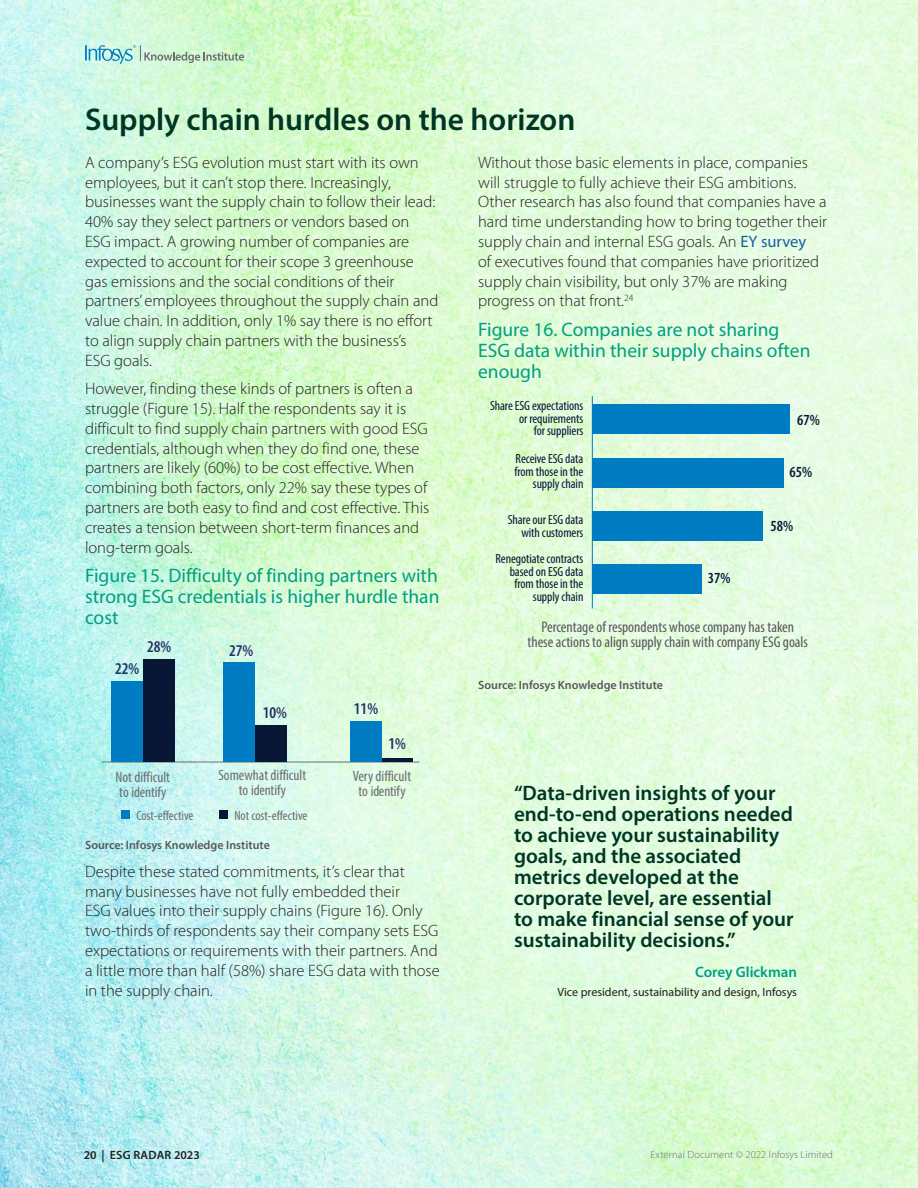
<style>
.page{position:relative;width:918px;height:1188px;background:#fff}
.page>*{position:absolute;margin:0;border:0;box-sizing:border-box;transform-origin:0 0}
.t1{font:600 31.5px "Myriad Pro";color:#003624}
.t2{font:600 21px/21px "Myriad Pro";color:#003624}
.t3{font:19.5px/21px "Myriad Pro";color:#009f81;text-align:justify}
.t4{font:300 16.5px/19.8px "Myriad Pro";color:#231f20}
.t5{font:600 condensed 16.5px "Myriad Pro";color:#242d65}
.t6{font:condensed 15.45px/15.8px "Myriad Pro";color:#57585a;text-align:center}
.t7{font:600 condensed 15.45px "Myriad Pro";color:#081736}
.t8{font:condensed 15px/15px "Myriad Pro";color:#6c6d70;text-align:center}
.t9{font:600 15px "Myriad Pro";color:#009f81}
.t10{font:condensed 13.5px "Myriad Pro";color:#6c6d70}
.t11{font:condensed 13.35px/12.6px "Myriad Pro";letter-spacing:-.005em;color:#081736;text-align:right}
.t12{font:600 12px "Myriad Pro";color:#57585a}
.t13{font:12px "Myriad Pro";color:#231f20}
.t14{font:600 12px "Myriad Pro";letter-spacing:.01em;color:#231f20}
.t15{font:300 10.5px "Myriad Pro";letter-spacing:.01em;color:#6c6d70}
.s1{font-weight:400;color:#175d9e}
</style>
<div class="page">
<img style="left:0;top:0;width:918px;height:1188px">
<svg style="left:85px;top:45px;width:159px;height:19px;background:#b4ddc9"></svg>
<hr style="left:592px;top:396px;width:1px;height:212px;background:#007cc2">
<div style="left:592px;top:564px;width:109px;height:30px;background:#007cc2"></div>
<div style="left:592px;top:511px;width:171px;height:30px;background:#007cc2"></div>
<div style="left:592px;top:458px;width:192px;height:29px;background:#007cc2"></div>
<div style="left:592px;top:404px;width:198px;height:30px;background:#007cc2"></div>
<hr style="left:102px;top:762px;width:317px;height:1px;background:#6c6d70">
<hr style="left:381px;top:758px;width:32px;height:4px;background:#081736">
<div style="left:350px;top:722px;width:32px;height:40px;background:#007cc2"></div>
<div style="left:255px;top:725px;width:32px;height:37px;background:#081736"></div>
<div style="left:224px;top:663px;width:31px;height:99px;background:#007cc2"></div>
<div style="left:143px;top:659px;width:32px;height:103px;background:#081736"></div>
<div style="left:111px;top:681px;width:32px;height:81px;background:#007cc2"></div>
<div style="left:122px;top:811px;width:8px;height:8px;background:#007cc2"></div>
<div style="left:219px;top:811px;width:9px;height:8px;background:#081736"></div>
<h1 class="t1" style="left:85px;top:99px;width:492px">Supply chain hurdles on the horizon</h1>
<p class="t4" style="left:85px;top:153px;width:355px">A company’s ESG evolution must start with its own employees, but it can’t stop there. Increasingly, businesses want the supply chain to follow their lead:<br>40% say they select partners or vendors based on ESG impact. A growing number of companies are expected to account for their scope 3 greenhouse gas emissions and the social conditions of their partners’ employees throughout the supply chain and value chain. In addition, only 1% say there is no effort to align supply chain partners with the business’s<br>ESG goals.</p>
<p class="t4" style="left:85px;top:379px;width:346px">However, finding these kinds of partners is often a struggle (Figure 15). Half the respondents say it is difficult to find supply chain partners with good ESG credentials, although when they do find one, these partners are likely (60%) to be cost effective. When combining both factors, only 22% say these types of partners are both easy to find and cost effective. This creates a tension between short-term finances and long-term goals.</p>
<p class="t3" style="left:85px;top:565px;width:356px">Figure 15. Difficulty of finding partners with strong ESG credentials is higher hurdle than cost</p>
<p class="t4" style="left:478px;top:153px;width:351px">Without those basic elements in place, companies will struggle to fully achieve their ESG ambitions.<br>Other research has also found that companies have a hard time understanding how to bring together their supply chain and internal ESG goals. An <span class="s1">EY survey<br></span>of executives found that companies have prioritized supply chain visibility, but only 37% are making progress on that front.<sup>24</sup></p>
<p class="t3" style="left:478px;top:319px;width:334px;text-align:left">Figure 16. Companies are not sharing<br>ESG data within their supply chains often enough</p>
<p class="t11" style="left:490px;top:399px;width:95px">Share ESG expectations or requirements<br>for suppliers</p>
<p class="t11" style="left:514px;top:452px;width:70px">Receive ESG data from those in the supply chain</p>
<p class="t7" style="left:797px;top:411px;width:24px">67%</p>
<p class="t7" style="left:790px;top:464px;width:24px">65%</p>
<p class="t11" style="left:508px;top:513px;width:77px">Share our ESG data with customers</p>
<p class="t7" style="left:770px;top:517px;width:24px">58%</p>
<p class="t11" style="left:495px;top:552px;width:89px">Renegotiate contracts based on ESG data from those in the supply chain</p>
<p class="t7" style="left:708px;top:570px;width:24px">37%</p>
<p class="t6" style="left:527px;top:619px;width:282px">Percentage of respondents whose company has taken these actions to align supply chain with company ESG goals</p>
<p class="t5" style="left:147px;top:637px;width:26px">28%</p>
<p class="t5" style="left:229px;top:641px;width:26px">27%</p>
<p class="t5" style="left:115px;top:659px;width:26px">22%</p>
<p class="t5" style="left:263px;top:704px;width:26px">10%</p>
<p class="t5" style="left:354px;top:700px;width:26px">11%</p>
<p class="t5" style="left:389px;top:735px;width:19px">1%</p>
<p class="t8" style="left:116px;top:769px;width:56px;text-align:left">Not difficult to identify</p>
<p class="t8" style="left:219px;top:767px;width:89px">Somewhat difficult to identify</p>
<p class="t8" style="left:353px;top:769px;width:60px">Very difficult to identify</p>
<p class="t10" style="left:137px;top:807px;width:58px">Cost-effective</p>
<p class="t10" style="left:234px;top:807px;width:75px">Not cost-effective</p>
<p class="t12" style="left:85px;top:837px;width:186px">Source: Infosys Knowledge Institute</p>
<p class="t4" style="left:85px;top:862px;width:356px">Despite these stated commitments, it’s clear that many businesses have not fully embedded their<br>ESG values into their supply chains (Figure 16). Only two-thirds of respondents say their company sets ESG expectations or requirements with their partners. And a little more than half (58%) share ESG data with those in the supply chain.</p>
<p class="t12" style="left:478px;top:677px;width:186px">Source: Infosys Knowledge Institute</p>
<p class="t2" style="left:514px;top:782px;width:281px">“Data-driven insights of your end-to-end operations needed to achieve your sustainability goals, and the associated metrics developed at the corporate level, are essential to make financial sense of your sustainability decisions.”</p>
<p class="t9" style="left:695px;top:962px;width:103px">Corey Glickman</p>
<p class="t13" style="left:558px;top:984px;width:241px">Vice president, sustainability and design, Infosys</p>
<p class="t14" style="left:84px;top:1147px;width:117px">20 | ESG RADAR 2023</p>
<p class="t15" style="left:651px;top:1148px;width:184px">External Document © 2022 Infosys Limited</p>
</div>
